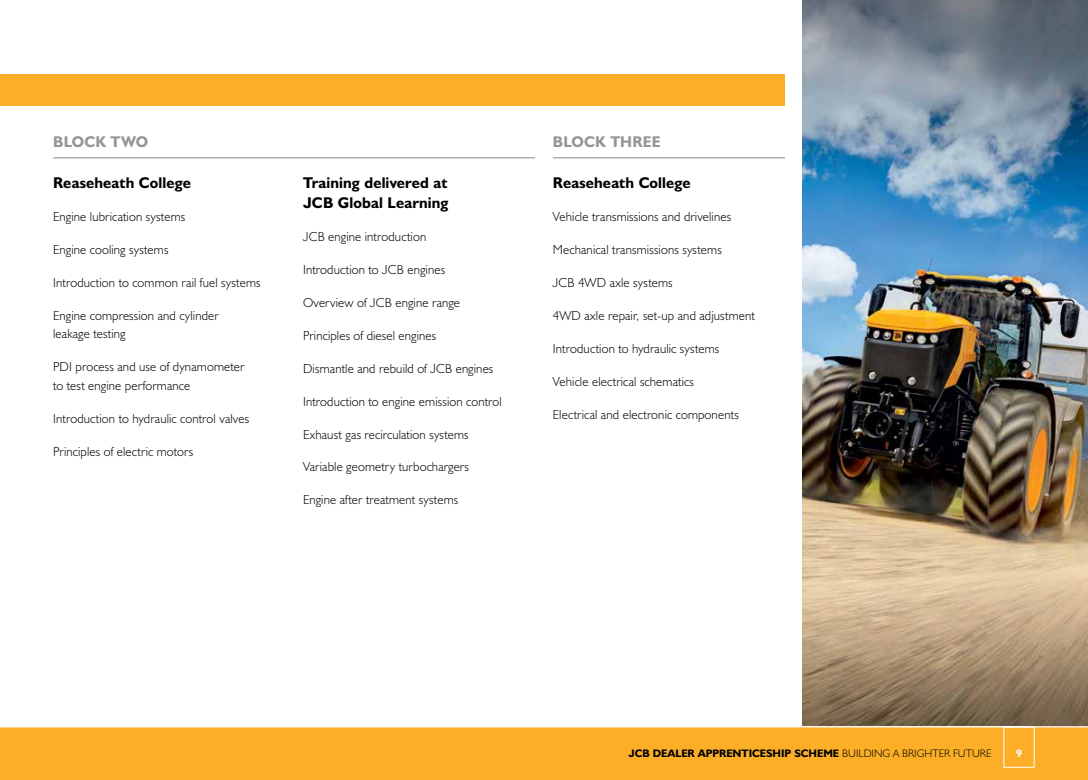
<style>
.page{position:relative;width:1088px;height:780px;background:#fff}
.page>*{position:absolute;margin:0;border:0;box-sizing:border-box;transform-origin:0 0}
.t1{font:15.62px/20px "JCB Bold";letter-spacing:.01em;color:#000}
.t2{font:15.62px "JCB Bold";letter-spacing:.015em;color:#939598}
.t3{font:13.12px/18.8px "JCB Light";letter-spacing:.01em;color:#000}
.t4{font:700 11px "JCB Euro";color:#000}
.t5{font:11px "JCB Bold";color:#fff}
.s1{font-weight:300}
</style>
<div class="page">
<img style="left:803px;top:0;width:285px;height:726px">
<div style="left:0;top:74px;width:785px;height:32px;background:#fcaf26"></div>
<hr style="left:53px;top:157px;width:482px;height:1px;background:#939598">
<hr style="left:553px;top:157px;width:232px;height:1px;background:#939598">
<div style="left:0;top:726px;width:1088px;height:54px;background:#fcaf26"></div>
<hr style="left:0;top:726px;width:1088px;height:1px;background:#fff">
<p class="t2" style="left:53px;top:132px;width:97px">BLOCK TWO</p>
<p class="t1" style="left:53px;top:172px;width:139px">Reaseheath College</p>
<p class="t3" style="left:53px;top:207px;width:134px">Engine lubrication systems</p>
<p class="t3" style="left:53px;top:240px;width:117px">Engine cooling systems</p>
<p class="t3" style="left:53px;top:273px;width:209px">Introduction to common rail fuel systems</p>
<p class="t3" style="left:53px;top:305px;width:167px">Engine compression and cylinder leakage testing</p>
<p class="t3" style="left:53px;top:357px;width:193px">PDI process and use of dynamometer to test engine performance</p>
<p class="t3" style="left:53px;top:409px;width:197px">Introduction to hydraulic control valves</p>
<p class="t3" style="left:53px;top:442px;width:142px">Principles of electric motors</p>
<p class="t1" style="left:303px;top:172px;width:147px">Training delivered at<br>JCB Global Learning</p>
<p class="t3" style="left:303px;top:227px;width:125px">JCB engine introduction</p>
<p class="t3" style="left:303px;top:260px;width:144px">Introduction to JCB engines</p>
<p class="t3" style="left:303px;top:293px;width:159px">Overview of JCB engine range</p>
<p class="t3" style="left:303px;top:325px;width:135px">Principles of diesel engines</p>
<p class="t3" style="left:303px;top:358px;width:192px">Dismantle and rebuild of JCB engines</p>
<p class="t3" style="left:303px;top:391px;width:200px">Introduction to engine emission control</p>
<p class="t3" style="left:303px;top:424px;width:167px">Exhaust gas recirculation systems</p>
<p class="t3" style="left:303px;top:457px;width:167px">Variable geometry turbochargers</p>
<p class="t3" style="left:303px;top:490px;width:157px">Engine after treatment systems</p>
<p class="t2" style="left:553px;top:132px;width:109px">BLOCK THREE</p>
<p class="t1" style="left:553px;top:172px;width:139px">Reaseheath College</p>
<p class="t3" style="left:553px;top:207px;width:180px">Vehicle transmissions and drivelines</p>
<p class="t3" style="left:553px;top:240px;width:170px">Mechanical transmissions systems</p>
<p class="t3" style="left:553px;top:273px;width:121px">JCB 4WD axle systems</p>
<p class="t3" style="left:553px;top:305px;width:204px">4WD axle repair, set-up and adjustment</p>
<p class="t3" style="left:553px;top:338px;width:168px">Introduction to hydraulic systems</p>
<p class="t3" style="left:553px;top:371px;width:143px">Vehicle electrical schematics</p>
<p class="t3" style="left:553px;top:404px;width:188px">Electrical and electronic components</p>
<p class="t4" style="left:628px;top:746px;width:364px">JCB DEALER APPRENTICESHIP SCHEME <span class="s1">BUILDING A BRIGHTER FUTURE</span></p>
<p class="t5" style="left:1016px;top:746px;width:7px">9</p>
</div>
